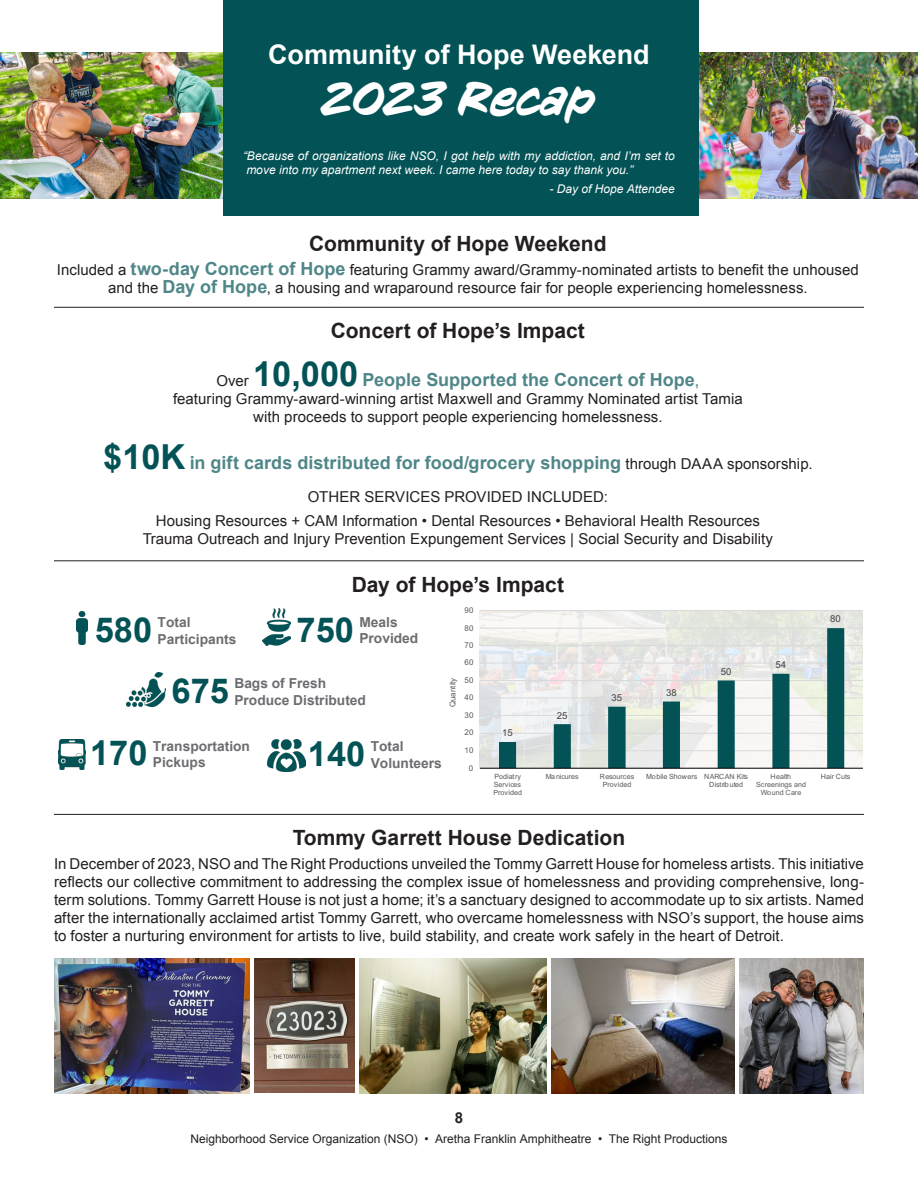
<style>
.page{position:relative;width:918px;height:1188px;background:#fff}
.page>*{position:absolute;margin:0;border:0;box-sizing:border-box;transform-origin:0 0}
.WOH_Photo_Caption{font:italic 48px "CC Sign Language";letter-spacing:.01em;color:#fff}
.WOH_Photo_Caption-2{font:700 34.5px "Arial";color:#035255}
.WOH_Paragraph_Titles{font:700 27px "Arial";color:#fff}
.WOH_Paragraph_Titles-2{font:700 21px "Arial";color:#231f20}
.t1{font:700 18px "Arial";color:#4f8688}
.t2{font:15px/18px "Arial";letter-spacing:.005em;color:#231f20;text-align:center}
.t3{font:700 15px "Arial";color:#231f20}
.WOH_Photo_Caption-3{font:700 13.8px/16.5px "Arial";color:#6c6d70}
.WOH_Photo_Caption-4{font:italic 12px/13.5px "Arial";color:#fff}
.t4{font:12px "Arial";color:#231f20}
.t5{font:9.45px "Arial";color:#404040}
.t6{font:7.95px "Arial";letter-spacing:.045em;color:#595959}
.t7{font:7.95px "Arial";color:#595959}
.t8{font:7.2px/8.1px "Arial";color:#595959}
.s1{font-weight:700;font-size:18px;color:#4f8688}
.s2{font-size:34.5px;color:#035255}
.s3{font-weight:400}
.s4{font-weight:400;font-size:15px;color:#231f20}
</style>
<div class="page">
<img style="left:0;top:53px;width:223px;height:146px">
<img style="left:698px;top:53px;width:220px;height:146px">
<div style="left:223px;top:0;width:475px;height:216px;background:#035255"></div>
<img style="left:479px;top:610px;width:384px;height:158px">
<hr style="left:480px;top:750px;width:383px;height:1px;background:#d9d9d9">
<hr style="left:480px;top:733px;width:383px;height:1px;background:#d9d9d9">
<hr style="left:480px;top:715px;width:383px;height:1px;background:#d9d9d9">
<hr style="left:480px;top:698px;width:383px;height:1px;background:#d9d9d9">
<hr style="left:480px;top:680px;width:383px;height:1px;background:#d9d9d9">
<hr style="left:480px;top:663px;width:383px;height:1px;background:#d9d9d9">
<hr style="left:480px;top:645px;width:383px;height:1px;background:#d9d9d9">
<hr style="left:480px;top:628px;width:383px;height:1px;background:#d9d9d9">
<hr style="left:480px;top:610px;width:383px;height:1px;background:#d9d9d9">
<svg style="left:499px;top:628px;width:345px;height:140px"></svg>
<hr style="left:480px;top:768px;width:383px;height:1px;background:#000">
<img style="left:77px;top:611px;width:10px;height:33px">
<img style="left:263px;top:609px;width:27px;height:37px">
<img style="left:126px;top:673px;width:39px;height:33px">
<img style="left:59px;top:739px;width:27px;height:30px">
<img style="left:267px;top:739px;width:38px;height:33px">
<hr style="left:54px;top:307px;width:810px;height:1px;background:#231f20">
<hr style="left:54px;top:560px;width:810px;height:1px;background:#231f20">
<hr style="left:54px;top:814px;width:810px;height:1px;background:#231f20">
<img style="left:254px;top:958px;width:101px;height:135px">
<img style="left:54px;top:958px;width:195px;height:136px">
<img style="left:552px;top:958px;width:183px;height:136px">
<img style="left:740px;top:958px;width:124px;height:136px">
<img style="left:360px;top:959px;width:187px;height:134px">
<p class="WOH_Paragraph_Titles" style="left:268px;top:37px;width:383px">Community of Hope Weekend</p>
<p class="WOH_Photo_Caption" style="left:322px;top:71px;width:276px">2023 Recap</p>
<p class="WOH_Photo_Caption-4" style="left:243px;top:149px;width:433px">“Because of organizations like NSO, I got help with my addiction, and I’m set to move into my apartment next week. I came here today to say thank you.”</p>
<p class="WOH_Photo_Caption-4" style="left:550px;top:182px;width:127px">- Day of Hope Attendee</p>
<p class="WOH_Paragraph_Titles-2" style="left:309px;top:230px;width:299px">Community of Hope Weekend</p>
<p class="t2" style="left:57px;top:261px;width:804px">Included a <span class="s1">two-day Concert of Hope</span> featuring Grammy award/Grammy-nominated artists to benefit the unhoused and the <span class="s1">Day of Hope</span>, a housing and wraparound resource fair for people experiencing homelessness.</p>
<p class="WOH_Paragraph_Titles-2" style="left:331px;top:317px;width:256px">Concert of Hope’s Impact</p>
<p class="t2" style="left:216px;top:371px;width:34px">Over</p>
<p class="t1" style="left:253px;top:367px;width:448px"><span class="s2">10,000</span> People Supported the Concert of Hope<span class="s3">,</span></p>
<p class="t2" style="left:173px;top:389px;width:571px">featuring Grammy-award-winning artist Maxwell and Grammy Nominated artist Tamia with proceeds to support people experiencing homelessness.</p>
<p class="t1" style="left:103px;top:451px;width:711px"><span class="s2">$10K</span> in gift cards distributed for food/grocery shopping <span class="s4">through DAAA sponsorship.</span></p>
<p class="t2" style="left:308px;top:488px;width:301px">OTHER SERVICES PROVIDED INCLUDED:</p>
<p class="t2" style="left:143px;top:512px;width:632px">Housing Resources + CAM Information • Dental Resources • Behavioral Health Resources<br>Trauma Outreach and Injury Prevention Expungement Services | Social Security and Disability</p>
<p class="WOH_Paragraph_Titles-2" style="left:352px;top:571px;width:214px">Day of Hope’s Impact</p>
<p class="WOH_Photo_Caption-2" style="left:95px;top:607px;width:59px">580</p>
<p class="WOH_Photo_Caption-3" style="left:158px;top:615px;width:80px">Total<br>Participants</p>
<p class="WOH_Photo_Caption-2" style="left:297px;top:607px;width:59px">750</p>
<p class="WOH_Photo_Caption-3" style="left:359px;top:614px;width:40px">Meals</p>
<p class="WOH_Photo_Caption-3" style="left:359px;top:631px;width:60px">Provided</p>
<p class="WOH_Photo_Caption-2" style="left:172px;top:668px;width:59px">675</p>
<p class="WOH_Photo_Caption-3" style="left:234px;top:676px;width:133px">Bags of Fresh<br>Produce Distributed</p>
<p class="WOH_Photo_Caption-2" style="left:90px;top:730px;width:59px">170</p>
<p class="WOH_Photo_Caption-3" style="left:153px;top:738px;width:99px">Transportation<br>Pickups</p>
<p class="WOH_Photo_Caption-2" style="left:308px;top:731px;width:59px">140</p>
<p class="WOH_Photo_Caption-3" style="left:371px;top:739px;width:73px">Total<br>Volunteers</p>
<p class="t6" style="left:464px;top:605px;width:11px">90</p>
<p class="t6" style="left:464px;top:622px;width:11px">80</p>
<p class="t6" style="left:464px;top:640px;width:11px">70</p>
<p class="t6" style="left:464px;top:657px;width:11px">60</p>
<p class="t6" style="left:464px;top:675px;width:11px">50</p>
<p class="t7" style="left:447px;top:707px;width:31px;rotate:-90deg">Quantity</p>
<p class="t6" style="left:464px;top:692px;width:11px">40</p>
<p class="t6" style="left:464px;top:710px;width:11px">30</p>
<p class="t6" style="left:464px;top:727px;width:11px">20</p>
<p class="t6" style="left:464px;top:744px;width:11px">10</p>
<p class="t6" style="left:469px;top:762px;width:6px">0</p>
<p class="t5" style="left:502px;top:726px;width:12px">15</p>
<p class="t5" style="left:557px;top:709px;width:12px">25</p>
<p class="t5" style="left:612px;top:691px;width:12px">35</p>
<p class="t5" style="left:666px;top:686px;width:12px">38</p>
<p class="t5" style="left:721px;top:665px;width:12px">50</p>
<p class="t5" style="left:776px;top:658px;width:12px">54</p>
<p class="t5" style="left:830px;top:612px;width:12px">80</p>
<p class="t8" style="left:493px;top:772px;width:30px">Podiatry<br>Services<br>Provided</p>
<p class="t8" style="left:546px;top:772px;width:34px">Manicures</p>
<p class="t8" style="left:600px;top:772px;width:36px;text-align:center">Resources<br>Provided</p>
<p class="t8" style="left:709px;top:772px;width:41px;text-indent:-63px">Mobile Showers NARCAN Kits<br>Distributed</p>
<p class="t8" style="left:756px;top:772px;width:52px;text-align:center">Health<br>Screenings and<br>Wound Care</p>
<p class="t8" style="left:821px;top:772px;width:31px">Hair Cuts</p>
<p class="WOH_Paragraph_Titles-2" style="left:293px;top:824px;width:334px">Tommy Garrett House Dedication</p>
<p class="t2" style="left:54px;top:855px;width:812px;text-align:justify">In December of 2023, NSO and The Right Productions unveiled the Tommy Garrett House for homeless artists. This initiative reflects our collective commitment to addressing the complex issue of homelessness and providing comprehensive, long&shy;term solutions. Tommy Garrett House is not just a home; it’s a sanctuary designed to accommodate up to six artists. Named after the internationally acclaimed artist Tommy Garrett, who overcame homelessness with NSO’s support, the house aims to foster a nurturing environment for artists to live, build stability, and create work safely in the heart of Detroit.</p>
<p class="t3" style="left:455px;top:1108px;width:10px">8</p>
<p class="t4" style="left:190px;top:1131px;width:539px">Neighborhood Service Organization (NSO) • Aretha Franklin Amphitheatre • The Right Productions</p>
</div>
